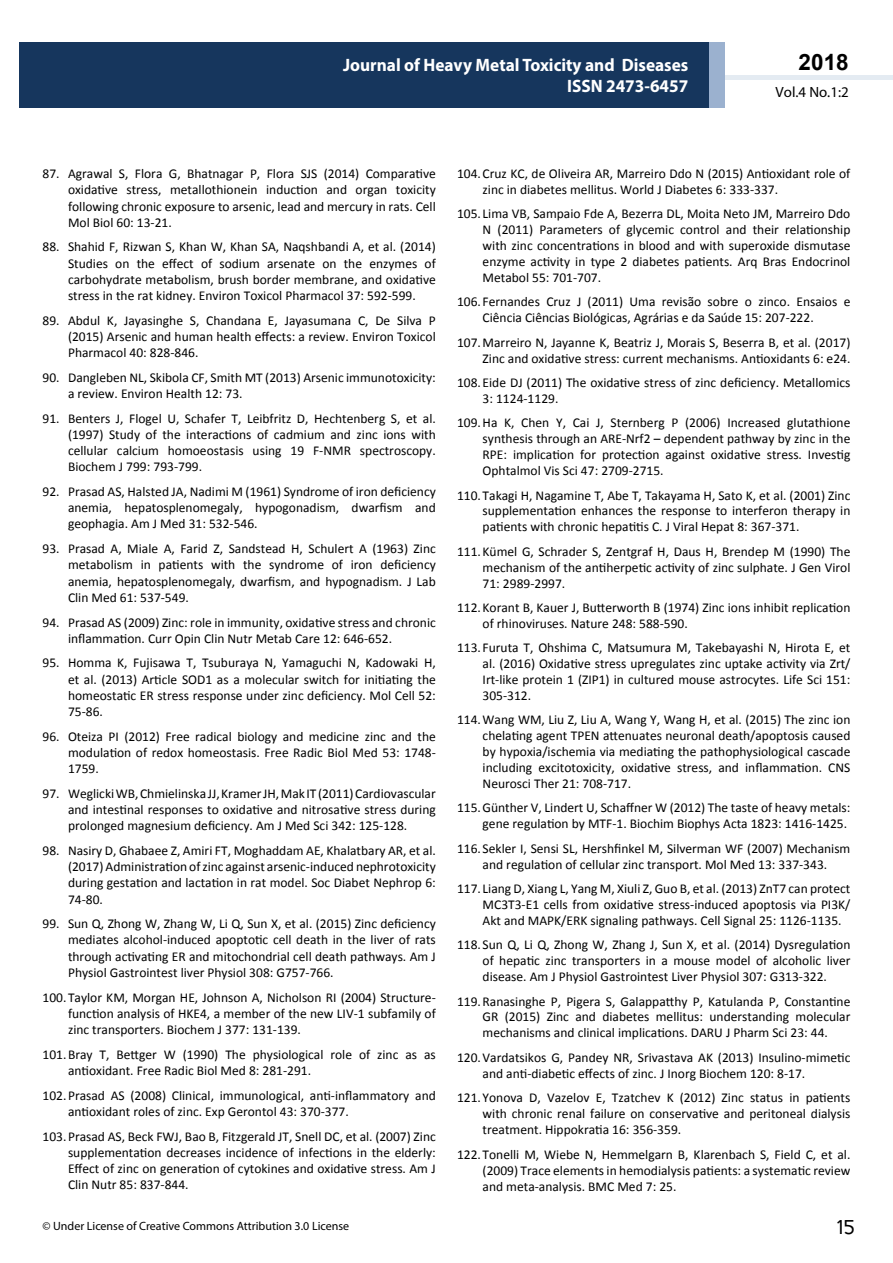
<style>
.page{position:relative;width:893px;height:1263px;background:#fff}
.page>*{position:absolute;margin:0;border:0;box-sizing:border-box;transform-origin:0 0}
.t1{font:25.5px "Tunga";color:#000}
.t2{font:700 22.5px "Arial";color:#000}
.t3{font:700 18px/21.6px "Myriad Pro";color:#fff;text-align:right;scale:.96 1}
.t4{font:14.85px "Myriad Pro";color:#000}
.t5{font:13.5px/16.2px "Calibri";color:#000;text-align:justify}
.t6{font:12px "Myriad Pro";color:#000}
</style>
<div class="page">
<hr style="left:725px;top:75px;width:168px;height:4px;background:#e4ebf2">
<div style="left:19px;top:42px;width:690px;height:66px;background:#16365d"></div>
<div style="left:709px;top:42px;width:16px;height:66px;background:#9bb1cf"></div>
<h3 class="t3" style="left:343px;top:53px;width:361px">Journal of Heavy Metal Toxicity and Diseases<br>ISSN 2473-6457</h3>
<h3 class="t3" style="left:517px;top:53px;width:198px">ARCHIVOS DE MEDICINA<br>ISSN 1698-9465</h3>
<h2 class="t2" style="left:799px;top:47px;width:52px">2018</h2>
<p class="t4" style="left:776px;top:83px;width:75px">Vol.4 No.1:2</p>
<p class="t5" style="left:68px;top:166px;width:369px;text-indent:-26px">87. Agrawal S, Flora G, Bhatnagar P, Flora SJS (2014) Comparative oxidative stress, metallothionein induction and organ toxicity following chronic exposure to arsenic, lead and mercury in rats. Cell Mol Biol 60: 13-21.</p>
<p class="t5" style="left:68px;top:239px;width:369px;text-indent:-26px">88. Shahid F, Rizwan S, Khan W, Khan SA, Naqshbandi A, et al. (2014)<br>Studies on the effect of sodium arsenate on the enzymes of carbohydrate metabolism, brush border membrane, and oxidative stress in the rat kidney. Environ Toxicol Pharmacol 37: 592-599.</p>
<p class="t5" style="left:68px;top:312px;width:369px;text-indent:-26px">89. Abdul K, Jayasinghe S, Chandana E, Jayasumana C, De Silva P (2015) Arsenic and human health effects: a review. Environ Toxicol Pharmacol 40: 828-846.</p>
<p class="t5" style="left:68px;top:369px;width:369px;text-indent:-26px">90. Dangleben NL, Skibola CF, Smith MT (2013) Arsenic immunotoxicity: a review. Environ Health 12: 73.</p>
<p class="t5" style="left:68px;top:410px;width:369px;text-indent:-26px">91. Benters J, Flogel U, Schafer T, Leibfritz D, Hechtenberg S, et al. (1997) Study of the interactions of cadmium and zinc ions with cellular calcium homoeostasis using 19 F-NMR spectroscopy.<br>Biochem J 799: 793-799.</p>
<p class="t5" style="left:68px;top:483px;width:369px;text-indent:-26px">92. Prasad AS, Halsted JA, Nadimi M (1961) Syndrome of iron deficiency anemia, hepatosplenomegaly, hypogonadism, dwarfism and geophagia. Am J Med 31: 532-546.</p>
<p class="t5" style="left:68px;top:541px;width:369px;text-indent:-26px">93. Prasad A, Miale A, Farid Z, Sandstead H, Schulert A (1963) Zinc metabolism in patients with the syndrome of iron deficiency anemia, hepatosplenomegaly, dwarfism, and hypognadism. J Lab Clin Med 61: 537-549.</p>
<p class="t5" style="left:68px;top:614px;width:369px;text-indent:-26px">94. Prasad AS (2009) Zinc: role in immunity, oxidative stress and chronic inflammation. Curr Opin Clin Nutr Metab Care 12: 646-652.</p>
<p class="t5" style="left:68px;top:655px;width:369px;text-indent:-26px">95. Homma K, Fujisawa T, Tsuburaya N, Yamaguchi N, Kadowaki H, et al. (2013) Article SOD1 as a molecular switch for initiating the homeostatic ER stress response under zinc deficiency. Mol Cell 52:<br>75-86.</p>
<p class="t5" style="left:68px;top:728px;width:369px;text-indent:-26px">96. Oteiza PI (2012) Free radical biology and medicine zinc and the modulation of redox homeostasis. Free Radic Biol Med 53: 1748- 1759.</p>
<p class="t5" style="left:68px;top:785px;width:369px;text-indent:-26px">97. Weglicki WB, Chmielinska JJ, Kramer JH, Mak IT (2011) Cardiovascular and intestinal responses to oxidative and nitrosative stress during prolonged magnesium deficiency. Am J Med Sci 342: 125-128.</p>
<p class="t5" style="left:68px;top:842px;width:369px;text-indent:-26px">98. Nasiry D, Ghabaee Z, Amiri FT, Moghaddam AE, Khalatbary AR, et al. (2017) Administration of zinc against arsenic-induced nephrotoxicity during gestation and lactation in rat model. Soc Diabet Nephrop 6:<br>74-80.</p>
<p class="t5" style="left:68px;top:916px;width:369px;text-indent:-26px">99. Sun Q, Zhong W, Zhang W, Li Q, Sun X, et al. (2015) Zinc deficiency mediates alcohol-induced apoptotic cell death in the liver of rats through activating ER and mitochondrial cell death pathways. Am J Physiol Gastrointest liver Physiol 308: G757-766.</p>
<p class="t5" style="left:68px;top:989px;width:369px;text-indent:-26px">100.Taylor KM, Morgan HE, Johnson A, Nicholson RI (2004) Structure&shy;function analysis of HKE4, a member of the new LIV-1 subfamily of zinc transporters. Biochem J 377: 131-139.</p>
<p class="t5" style="left:68px;top:1046px;width:369px;text-indent:-26px">101.Bray T, Bettger W (1990) The physiological role of zinc as as antioxidant. Free Radic Biol Med 8: 281-291.</p>
<p class="t5" style="left:68px;top:1087px;width:369px;text-indent:-26px">102.Prasad AS (2008) Clinical, immunological, anti-inflammatory and antioxidant roles of zinc. Exp Gerontol 43: 370-377.</p>
<p class="t5" style="left:68px;top:1128px;width:369px;text-indent:-26px">103.Prasad AS, Beck FWJ, Bao B, Fitzgerald JT, Snell DC, et al. (2007) Zinc supplementation decreases incidence of infections in the elderly:<br>Effect of zinc on generation of cytokines and oxidative stress. Am J Clin Nutr 85: 837-844.</p>
<p class="t5" style="left:483px;top:166px;width:369px;text-indent:-26px">104.Cruz KC, de Oliveira AR, Marreiro Ddo N (2015) Antioxidant role of zinc in diabetes mellitus. World J Diabetes 6: 333-337.</p>
<p class="t5" style="left:483px;top:206px;width:369px;text-indent:-26px">105. Lima VB, Sampaio Fde A, Bezerra DL, Moita Neto JM, Marreiro Ddo N (2011) Parameters of glycemic control and their relationship with zinc concentrations in blood and with superoxide dismutase enzyme activity in type 2 diabetes patients. Arq Bras Endocrinol Metabol 55: 701-707.</p>
<p class="t5" style="left:483px;top:294px;width:369px;text-indent:-26px">106. Fernandes Cruz J (2011) Uma revisão sobre o zinco. Ensaios e<br>Ciência Ciências Biológicas, Agrárias e da Saúde 15: 207-222.</p>
<p class="t5" style="left:457px;top:334px;width:395px;text-align:right">107.Marreiro N, Jayanne K, Beatriz J, Morais S, Beserra B, et al. (2017)<br>Zinc and oxidative stress: current mechanisms. Antioxidants 6: e24.</p>
<p class="t5" style="left:483px;top:375px;width:369px;text-indent:-26px">108.Eide DJ (2011) The oxidative stress of zinc deficiency. Metallomics<br>3: 1124-1129.</p>
<p class="t5" style="left:483px;top:415px;width:369px;text-indent:-26px">109.Ha K, Chen Y, Cai J, Sternberg P (2006) Increased glutathione synthesis through an ARE-Nrf2 – dependent pathway by zinc in the RPE: implication for protection against oxidative stress. Investig Ophtalmol Vis Sci 47: 2709-2715.</p>
<p class="t5" style="left:483px;top:487px;width:369px;text-indent:-26px">110.Takagi H, Nagamine T, Abe T, Takayama H, Sato K, et al. (2001) Zinc supplementation enhances the response to interferon therapy in patients with chronic hepatitis C. J Viral Hepat 8: 367-371.</p>
<p class="t5" style="left:483px;top:543px;width:369px;text-indent:-26px">111.Kümel G, Schrader S, Zentgraf H, Daus H, Brendep M (1990) The mechanism of the antiherpetic activity of zinc sulphate. J Gen Virol 71: 2989-2997.</p>
<p class="t5" style="left:483px;top:600px;width:369px;text-indent:-26px">112.Korant B, Kauer J, Butterworth B (1974) Zinc ions inhibit replication of rhinoviruses. Nature 248: 588-590.</p>
<p class="t5" style="left:483px;top:640px;width:369px;text-indent:-26px">113. Furuta T, Ohshima C, Matsumura M, Takebayashi N, Hirota E, et al. (2016) Oxidative stress upregulates zinc uptake activity via Zrt/ Irt-like protein 1 (ZIP1) in cultured mouse astrocytes. Life Sci 151:<br>305-312.</p>
<p class="t5" style="left:483px;top:712px;width:369px;text-indent:-26px">114.Wang WM, Liu Z, Liu A, Wang Y, Wang H, et al. (2015) The zinc ion chelating agent TPEN attenuates neuronal death/apoptosis caused by hypoxia/ischemia via mediating the pathophysiological cascade including excitotoxicity, oxidative stress, and inflammation. CNS Neurosci Ther 21: 708-717.</p>
<p class="t5" style="left:457px;top:800px;width:395px;text-align:right">115.Günther V, Lindert U, Schaffner W (2012) The taste of heavy metals: gene regulation by MTF-1. Biochim Biophys Acta 1823: 1416-1425.</p>
<p class="t5" style="left:457px;top:840px;width:395px;text-align:center">116. Sekler I, Sensi SL, Hershfinkel M, Silverman WF (2007) Mechanism and regulation of cellular zinc transport. Mol Med 13: 337-343.</p>
<p class="t5" style="left:483px;top:881px;width:369px;text-indent:-26px">117. Liang D, Xiang L, Yang M, Xiuli Z, Guo B, et al. (2013) ZnT7 can protect MC3T3-E1 cells from oxidative stress-induced apoptosis via PI3K/ Akt and MAPK/ERK signaling pathways. Cell Signal 25: 1126-1135.</p>
<p class="t5" style="left:483px;top:937px;width:369px;text-indent:-26px">118. Sun Q, Li Q, Zhong W, Zhang J, Sun X, et al. (2014) Dysregulation of hepatic zinc transporters in a mouse model of alcoholic liver disease. Am J Physiol Gastrointest Liver Physiol 307: G313-322.</p>
<p class="t5" style="left:483px;top:993px;width:369px;text-indent:-26px">119.Ranasinghe P, Pigera S, Galappatthy P, Katulanda P, Constantine GR (2015) Zinc and diabetes mellitus: understanding molecular mechanisms and clinical implications. DARU J Pharm Sci 23: 44.</p>
<p class="t5" style="left:483px;top:1049px;width:369px;text-indent:-26px">120.Vardatsikos G, Pandey NR, Srivastava AK (2013) Insulino-mimetic and anti-diabetic effects of zinc. J Inorg Biochem 120: 8-17.</p>
<p class="t5" style="left:483px;top:1090px;width:369px;text-indent:-26px">121.Yonova D, Vazelov E, Tzatchev K (2012) Zinc status in patients with chronic renal failure on conservative and peritoneal dialysis treatment. Hippokratia 16: 356-359.</p>
<p class="t5" style="left:483px;top:1146px;width:369px;text-indent:-26px">122.Tonelli M, Wiebe N, Hemmelgarn B, Klarenbach S, Field C, et al. (2009) Trace elements in hemodialysis patients: a systematic review and meta-analysis. BMC Med 7: 25.</p>
<p class="t6" style="left:43px;top:1219px;width:308px">© Under License of Creative Commons Attribution 3.0 License</p>
<h1 class="t1" style="left:837px;top:1210px;width:20px">15</h1>
</div>
